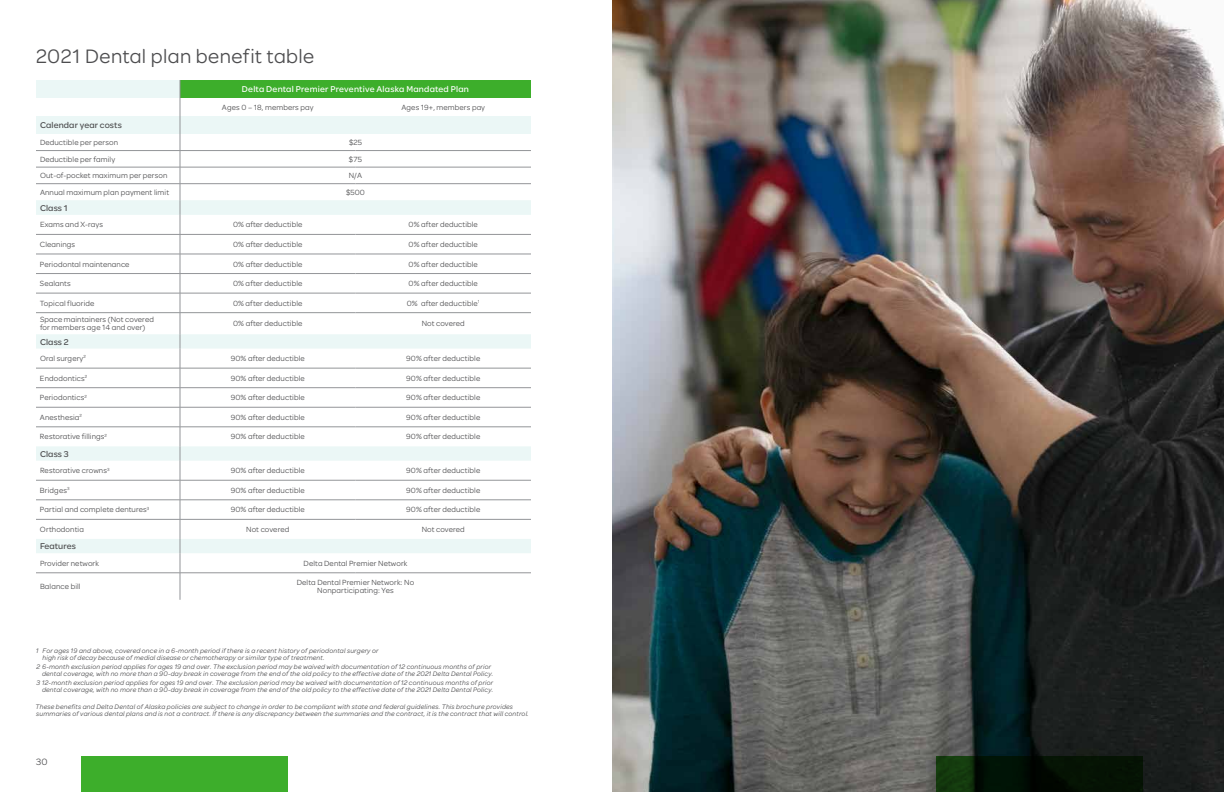
<style>
.page{position:relative;width:1224px;height:792px;background:#fff}
.page>*{position:absolute;margin:0;border:0;box-sizing:border-box;transform-origin:0 0}
.t1{font:20.8px "Omnes Moda";letter-spacing:.02em;color:#4d4d4f}
.t2{font:9.8px "Omnes Moda";color:#4d4d4f}
.t3{font:500 9px "Omnes Moda";letter-spacing:.025em;color:#fff}
.t4{font:500 9px "Omnes Moda";letter-spacing:.015em;color:#4d4d4f}
.t5{font:8px/8px "Omnes Moda";letter-spacing:.015em;color:#4d4d4f}
.t6{font:italic 7px/7px "Omnes Moda";letter-spacing:.025em;color:#4d4d4f}
</style>
<div class="page">
<div style="left:81px;top:756px;width:207px;height:36px;background:#3dae2b"></div>
<img style="left:612px;top:0;width:612px;height:792px">
<svg style="left:36px;top:80px;width:495px;height:473px"></svg>
<div style="left:180px;top:80px;width:351px;height:18px;background:#3dae2b"></div>
<hr style="left:36px;top:150px;width:144px;height:1px;background:#939598">
<hr style="left:36px;top:167px;width:144px;height:1px;background:#939598">
<hr style="left:180px;top:150px;width:176px;height:1px;background:#939598">
<hr style="left:356px;top:150px;width:175px;height:1px;background:#939598">
<hr style="left:180px;top:167px;width:176px;height:1px;background:#939598">
<hr style="left:356px;top:167px;width:175px;height:1px;background:#939598">
<hr style="left:36px;top:184px;width:144px;height:1px;background:#939598">
<hr style="left:180px;top:184px;width:176px;height:1px;background:#939598">
<hr style="left:356px;top:184px;width:175px;height:1px;background:#939598">
<hr style="left:36px;top:234px;width:144px;height:1px;background:#939598">
<hr style="left:180px;top:234px;width:176px;height:1px;background:#939598">
<hr style="left:356px;top:234px;width:175px;height:1px;background:#939598">
<hr style="left:36px;top:254px;width:144px;height:1px;background:#939598">
<hr style="left:180px;top:254px;width:176px;height:1px;background:#939598">
<hr style="left:356px;top:254px;width:175px;height:1px;background:#939598">
<hr style="left:36px;top:273px;width:144px;height:1px;background:#939598">
<hr style="left:180px;top:273px;width:176px;height:1px;background:#939598">
<hr style="left:356px;top:273px;width:175px;height:1px;background:#939598">
<hr style="left:36px;top:293px;width:144px;height:1px;background:#939598">
<hr style="left:180px;top:293px;width:176px;height:1px;background:#939598">
<hr style="left:356px;top:293px;width:175px;height:1px;background:#939598">
<hr style="left:36px;top:312px;width:144px;height:1px;background:#939598">
<hr style="left:180px;top:312px;width:176px;height:1px;background:#939598">
<hr style="left:356px;top:312px;width:175px;height:1px;background:#939598">
<hr style="left:36px;top:368px;width:144px;height:1px;background:#939598">
<hr style="left:180px;top:368px;width:176px;height:1px;background:#939598">
<hr style="left:356px;top:368px;width:175px;height:1px;background:#939598">
<hr style="left:36px;top:388px;width:144px;height:1px;background:#939598">
<hr style="left:180px;top:388px;width:176px;height:1px;background:#939598">
<hr style="left:356px;top:388px;width:175px;height:1px;background:#939598">
<hr style="left:36px;top:407px;width:144px;height:1px;background:#939598">
<hr style="left:180px;top:407px;width:176px;height:1px;background:#939598">
<hr style="left:356px;top:407px;width:175px;height:1px;background:#939598">
<hr style="left:36px;top:427px;width:144px;height:1px;background:#939598">
<hr style="left:180px;top:427px;width:176px;height:1px;background:#939598">
<hr style="left:356px;top:427px;width:175px;height:1px;background:#939598">
<hr style="left:36px;top:480px;width:144px;height:1px;background:#939598">
<hr style="left:180px;top:480px;width:176px;height:1px;background:#939598">
<hr style="left:356px;top:480px;width:175px;height:1px;background:#939598">
<hr style="left:36px;top:500px;width:144px;height:1px;background:#939598">
<hr style="left:180px;top:500px;width:176px;height:1px;background:#939598">
<hr style="left:356px;top:500px;width:175px;height:1px;background:#939598">
<hr style="left:36px;top:519px;width:144px;height:1px;background:#939598">
<hr style="left:180px;top:519px;width:176px;height:1px;background:#939598">
<hr style="left:356px;top:519px;width:175px;height:1px;background:#939598">
<hr style="left:36px;top:573px;width:144px;height:1px;background:#939598">
<svg style="left:180px;top:80px;width:1px;height:520px"></svg>
<hr style="left:180px;top:573px;width:176px;height:1px;background:#939598">
<hr style="left:356px;top:573px;width:175px;height:1px;background:#939598">
<svg style="left:936px;top:756px;width:207px;height:36px;background:#051705"></svg>
<h1 class="t1" style="left:36px;top:42px;width:280px">2021 Dental plan benefit table</h1>
<p class="t3" style="left:242px;top:83px;width:229px">Delta Dental Premier Preventive Alaska Mandated Plan</p>
<p class="t5" style="left:222px;top:103px;width:93px">Ages 0 – 18, members pay</p>
<p class="t5" style="left:401px;top:103px;width:85px">Ages 19+, members pay</p>
<p class="t4" style="left:40px;top:119px;width:83px">Calendar year costs</p>
<p class="t5" style="left:40px;top:138px;width:80px">Deductible per person</p>
<p class="t5" style="left:349px;top:138px;width:14px">$25</p>
<p class="t5" style="left:40px;top:155px;width:77px">Deductible per family</p>
<p class="t5" style="left:349px;top:155px;width:15px">$75</p>
<p class="t5" style="left:40px;top:171px;width:129px">Out-of-pocket maximum per person</p>
<p class="t5" style="left:349px;top:171px;width:15px">N/A</p>
<p class="t5" style="left:40px;top:188px;width:131px">Annual maximum plan payment limit</p>
<p class="t5" style="left:346px;top:188px;width:20px">$500</p>
<p class="t4" style="left:40px;top:201px;width:29px">Class 1</p>
<p class="t5" style="left:40px;top:220px;width:65px">Exams and X-rays</p>
<p class="t5" style="left:233px;top:220px;width:71px">0% after deductible</p>
<p class="t5" style="left:409px;top:220px;width:71px">0% after deductible</p>
<p class="t5" style="left:40px;top:240px;width:37px">Cleanings</p>
<p class="t5" style="left:233px;top:240px;width:71px">0% after deductible</p>
<p class="t5" style="left:409px;top:240px;width:71px">0% after deductible</p>
<p class="t5" style="left:40px;top:259px;width:91px">Periodontal maintenance</p>
<p class="t5" style="left:233px;top:259px;width:71px">0% after deductible</p>
<p class="t5" style="left:409px;top:259px;width:71px">0% after deductible</p>
<p class="t5" style="left:40px;top:279px;width:32px">Sealants</p>
<p class="t5" style="left:233px;top:279px;width:71px">0% after deductible</p>
<p class="t5" style="left:409px;top:279px;width:71px">0% after deductible</p>
<p class="t5" style="left:40px;top:299px;width:56px">Topical fluoride</p>
<p class="t5" style="left:233px;top:299px;width:71px">0% after deductible</p>
<p class="t5" style="left:407px;top:299px;width:75px">0% after deductible<sup>1</sup></p>
<p class="t5" style="left:40px;top:315px;width:115px">Space maintainers (Not covered for members age 14 and over)</p>
<p class="t5" style="left:233px;top:319px;width:71px">0% after deductible</p>
<p class="t5" style="left:422px;top:319px;width:45px">Not covered</p>
<p class="t4" style="left:40px;top:335px;width:30px">Class 2</p>
<p class="t5" style="left:40px;top:354px;width:47px">Oral surgery<sup>2</sup></p>
<p class="t5" style="left:231px;top:354px;width:76px">90% after deductible</p>
<p class="t5" style="left:406px;top:354px;width:76px">90% after deductible</p>
<p class="t5" style="left:40px;top:374px;width:49px">Endodontics<sup>2</sup></p>
<p class="t5" style="left:231px;top:374px;width:76px">90% after deductible</p>
<p class="t5" style="left:406px;top:374px;width:76px">90% after deductible</p>
<p class="t5" style="left:40px;top:393px;width:48px">Periodontics<sup>2</sup></p>
<p class="t5" style="left:231px;top:393px;width:76px">90% after deductible</p>
<p class="t5" style="left:406px;top:393px;width:76px">90% after deductible</p>
<p class="t5" style="left:40px;top:413px;width:44px">Anesthesia<sup>2</sup></p>
<p class="t5" style="left:231px;top:413px;width:76px">90% after deductible</p>
<p class="t5" style="left:406px;top:413px;width:76px">90% after deductible</p>
<p class="t5" style="left:40px;top:432px;width:69px">Restorative fillings<sup>2</sup></p>
<p class="t5" style="left:231px;top:432px;width:76px">90% after deductible</p>
<p class="t5" style="left:406px;top:432px;width:76px">90% after deductible</p>
<p class="t4" style="left:40px;top:447px;width:30px">Class 3</p>
<p class="t5" style="left:40px;top:466px;width:71px">Restorative crowns<sup>3</sup></p>
<p class="t5" style="left:231px;top:466px;width:76px">90% after deductible</p>
<p class="t5" style="left:406px;top:466px;width:76px">90% after deductible</p>
<p class="t5" style="left:40px;top:486px;width:31px">Bridges<sup>3</sup></p>
<p class="t5" style="left:231px;top:486px;width:76px">90% after deductible</p>
<p class="t5" style="left:406px;top:486px;width:76px">90% after deductible</p>
<p class="t5" style="left:40px;top:505px;width:111px">Partial and complete dentures<sup>3</sup></p>
<p class="t5" style="left:231px;top:505px;width:76px">90% after deductible</p>
<p class="t5" style="left:406px;top:505px;width:76px">90% after deductible</p>
<p class="t5" style="left:40px;top:525px;width:45px">Orthodontia</p>
<p class="t5" style="left:246px;top:525px;width:45px">Not covered</p>
<p class="t5" style="left:422px;top:525px;width:45px">Not covered</p>
<p class="t4" style="left:40px;top:540px;width:37px">Features</p>
<p class="t5" style="left:40px;top:559px;width:60px">Provider network</p>
<p class="t5" style="left:304px;top:559px;width:105px">Delta Dental Premier Network</p>
<p class="t5" style="left:40px;top:582px;width:42px">Balance bill</p>
<p class="t5" style="left:297px;top:578px;width:119px;text-align:center">Delta Dental Premier Network: No<br>Nonparticipating: Yes</p>
<p class="t6" style="left:43px;top:647px;width:337px;text-indent:-6px">1 For ages 19 and above, covered once in a 6-month period if there is a recent history of periodontal surgery or high risk of decay because of medial disease or chemotherapy or similar type of treatment.</p>
<p class="t6" style="left:42px;top:663px;width:453px;text-indent:-6px">2 6-month exclusion period applies for ages 19 and over. The exclusion period may be waived with documentation of 12 continuous months of prior dental coverage, with no more than a 90-day break in coverage from the end of the old policy to the effective date of the 2021 Delta Dental Policy.</p>
<p class="t6" style="left:36px;top:679px;width:458px;text-align:right">3 12-month exclusion period applies for ages 19 and over. The exclusion period may be waived with documentation of 12 continuous months of prior dental coverage, with no more than a 90-day break in coverage from the end of the old policy to the effective date of the 2021 Delta Dental Policy.</p>
<p class="t6" style="left:36px;top:703px;width:495px">These benefits and Delta Dental of Alaska policies are subject to change in order to be compliant with state and federal guidelines. This brochure provides summaries of various dental plans and is not a contract. If there is any discrepancy between the summaries and the contract, it is the contract that will control.</p>
<p class="t2" style="left:36px;top:755px;width:13px">30</p>
</div>
